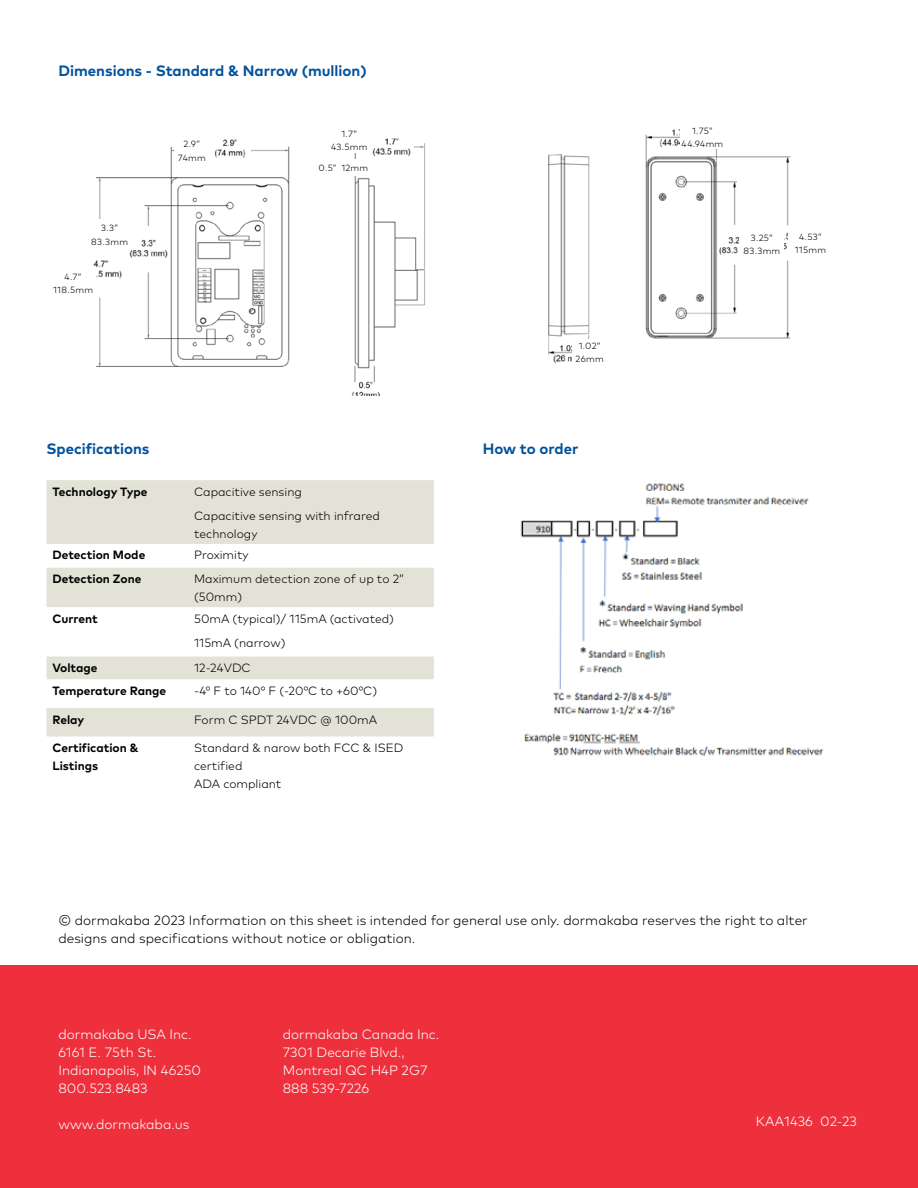
<style>
.page{position:relative;width:918px;height:1188px;background:#fff}
.page>*{position:absolute;margin:0;border:0;box-sizing:border-box;transform-origin:0 0}
.t1{font:700 15px "Mark Pro";color:#00529c}
.t2{font:300 13.5px/18px "Mark Pro";color:#fff}
.t3{font:300 13.5px/18px "Mark Pro";color:#000}
.t4{font:300 12px/18px "Mark Pro";color:#000}
.t5{font:700 12px/18px "Mark Pro";color:#000}
.t6{font:300 9px/13.5px "Mark Pro";letter-spacing:.025em;color:#000;text-align:center}
</style>
<div class="page">
<svg style="left:46px;top:480px;width:388px;height:256px;fill:#e3e2d7"></svg>
<img style="left:93px;top:129px;width:698px;height:267px">
<div style="left:327px;top:128px;width:44px;height:24px;background:#fff"></div>
<div style="left:680px;top:125px;width:45px;height:24px;background:#fff"></div>
<div style="left:740px;top:232px;width:44px;height:24px;background:#fff"></div>
<div style="left:788px;top:230px;width:45px;height:25px;background:#fff"></div>
<div style="left:572px;top:340px;width:35px;height:24px;background:#fff"></div>
<div style="left:319px;top:159px;width:62px;height:16px;background:#fff"></div>
<div style="left:90px;top:220px;width:40px;height:29px;background:#fff"></div>
<div style="left:51px;top:268px;width:45px;height:29px;background:#fff"></div>
<div style="left:174px;top:139px;width:36px;height:23px;background:#fff"></div>
<img style="left:520px;top:483px;width:304px;height:274px">
<div style="left:0;top:966px;width:918px;height:222px;background:#ee303c"></div>
<p class="t1" style="left:58px;top:60px;width:310px">Dimensions - Standard &amp; Narrow (mullion)</p>
<p class="t6" style="left:91px;top:221px;width:38px">3.3”<br>83.3mm</p>
<p class="t6" style="left:53px;top:269px;width:41px">4.7”<br>118.5mm</p>
<p class="t6" style="left:178px;top:136px;width:29px">2.9”<br>74mm</p>
<p class="t6" style="left:331px;top:126px;width:38px">1.7”<br>43.5mm</p>
<p class="t6" style="left:682px;top:123px;width:43px">1.75”<br>44.94mm</p>
<p class="t6" style="left:319px;top:160px;width:51px">0.5” 12mm</p>
<p class="t6" style="left:743px;top:230px;width:38px">3.25”<br>83.3mm</p>
<p class="t6" style="left:795px;top:229px;width:33px">4.53”<br>115mm</p>
<p class="t6" style="left:576px;top:338px;width:30px">1.02”<br>26mm</p>
<p class="t1" style="left:46px;top:438px;width:105px">Specifications</p>
<p class="t5" style="left:52px;top:481px;width:97px">Technology Type</p>
<p class="t4" style="left:194px;top:478px;width:187px;line-height:24.3px">Capacitive sensing<br>Capacitive sensing with infrared</p>
<p class="t4" style="left:194px;top:524px;width:65px">technology</p>
<p class="t5" style="left:52px;top:545px;width:94px">Detection Mode</p>
<p class="t4" style="left:194px;top:545px;width:56px">Proximity</p>
<p class="t5" style="left:52px;top:569px;width:91px">Detection Zone</p>
<p class="t4" style="left:194px;top:569px;width:212px">Maximum detection zone of up to 2” (50mm)</p>
<p class="t5" style="left:52px;top:608px;width:47px">Current</p>
<p class="t4" style="left:194px;top:605px;width:201px;line-height:24.8px">50mA (typical)/ 115mA (activated)<br>115mA (narrow)</p>
<p class="t5" style="left:52px;top:658px;width:47px">Voltage</p>
<p class="t4" style="left:194px;top:658px;width:58px">12-24VDC</p>
<p class="t5" style="left:52px;top:680px;width:115px">Temperature Range</p>
<p class="t4" style="left:194px;top:681px;width:184px">-4° F to 140° F (-20°C to +60°C)</p>
<p class="t5" style="left:52px;top:709px;width:33px">Relay</p>
<p class="t4" style="left:194px;top:709px;width:185px">Form C SPDT 24VDC @ 100mA</p>
<p class="t5" style="left:52px;top:738px;width:88px">Certification &amp;<br>Listings</p>
<p class="t4" style="left:194px;top:738px;width:211px">Standard &amp; narow both FCC &amp; ISED certified<br>ADA compliant</p>
<p class="t1" style="left:483px;top:438px;width:97px">How to order</p>
<p class="t3" style="left:58px;top:910px;width:751px">© dormakaba 2023 Information on this sheet is intended for general use only. dormakaba reserves the right to alter designs and specifications without notice or obligation.</p>
<p class="t2" style="left:58px;top:1025px;width:144px">dormakaba USA Inc.<br>6161 E. 75th St.<br>Indianapolis, IN 46250<br>800.523.8483</p>
<p class="t2" style="left:58px;top:1115px;width:132px">www.dormakaba.us</p>
<p class="t2" style="left:283px;top:1025px;width:158px">dormakaba Canada Inc.<br>7301 Decarie Blvd.,<br>Montreal QC H4P 2G7<br>888 539-7226</p>
<p class="t2" style="left:756px;top:1111px;width:102px">KAA1436 02-23</p>
</div>
